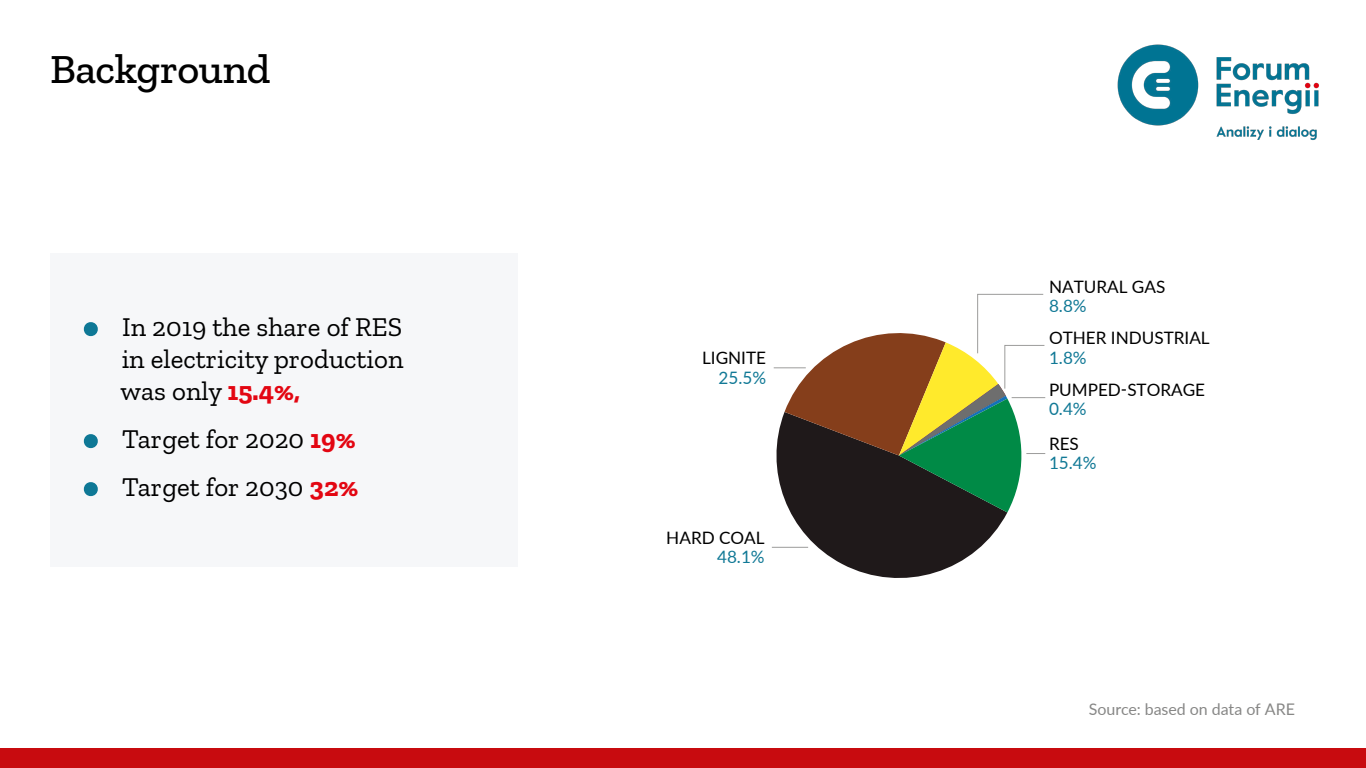
<style>
.page{position:relative;width:1366px;height:768px;background:#fff}
.page>*{position:absolute;margin:0;border:0;box-sizing:border-box;transform-origin:0 0}
.t1{font:500 42px "Zilla Slab";letter-spacing:-.015em;color:#000}
.t2{font:27px/32px "Zilla Slab";color:#000;text-align:justify}
.t3{font:17.1px/19.3px "Lato";color:#000}
.t4{font:17.1px/19.3px "Lato";color:#117996}
.List_Paragraph{font:16px "Lato";letter-spacing:-.005em;color:#878786}
.s1{color:#0e7896}
.s2{font-weight:700;color:#e30612}
.s3{color:#117996}
.s4{color:#000}
</style>
<div class="page">
<div style="left:50px;top:253px;width:468px;height:314px;background:#f6f7f9"></div>
<img style="left:1117px;top:44px;width:202px;height:96px">
<div style="left:0;top:748px;width:1366px;height:20px;background:#c80b0f"></div>
<hr style="left:774px;top:368px;width:32px;height:1px;background:#9c9c9b">
<svg style="left:771px;top:412px;width:236px;height:166px;fill:#1f191a"></svg>
<svg style="left:785px;top:294px;width:260px;height:218px"></svg>
<p class="t1" style="left:50px;top:46px;width:222px">Background</p>
<p class="t2" style="left:121px;top:311px;width:285px;text-indent:-35px"><span class="s1">•</span> In 2019 the share of RES in electricity production was only <span class="s2">15.4%,</span></p>
<p class="t2" style="left:86px;top:423px;width:271px"><span class="s1">•</span> Target for 2020 <span class="s2">19%</span></p>
<p class="t2" style="left:86px;top:471px;width:274px"><span class="s1">•</span> Target for 2030 <span class="s2">32%</span></p>
<p class="t3" style="left:702px;top:348px;width:65px;text-align:right">LIGNITE<br><span class="s3">25.5%</span></p>
<p class="t3" style="left:666px;top:527px;width:100px;text-align:right">HARD COAL<br><span class="s3">48.1%</span></p>
<p class="t3" style="left:1049px;top:276px;width:118px">NATURAL GAS<br><span class="s3">8.8%</span></p>
<p class="t3" style="left:1049px;top:328px;width:162px">OTHER INDUSTRIAL<br><span class="s3">1.8%</span></p>
<p class="t3" style="left:1049px;top:379px;width:158px">PUMPED-STORAGE<br><span class="s3">0.4%</span></p>
<p class="t4" style="left:1049px;top:433px;width:49px"><span class="s4">RES<br></span>15.4%</p>
<p class="List_Paragraph" style="left:1089px;top:698px;width:208px">Source: based on data of ARE</p>
</div>
